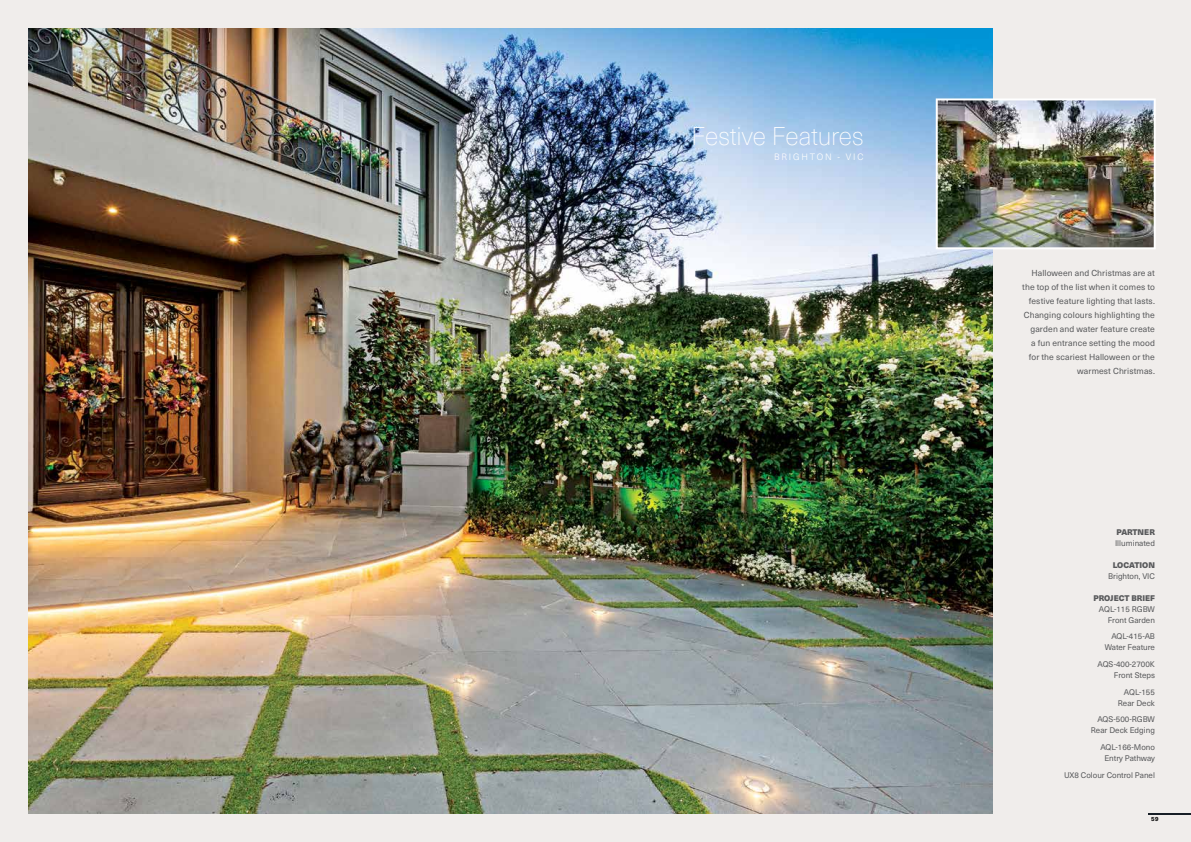
<style>
.page{position:relative;width:1191px;height:842px;background:#fff}
.page>*{position:absolute;margin:0;border:0;box-sizing:border-box;transform-origin:0 0}
.t1{font:100 25px "Neue Haas Unica W1 G";letter-spacing:-.005em;color:#fff}
.t2{font:300 9px "Neue Haas Unica W1 G";color:#fff}
.t3{font:8.5px/14px "Neue Haas Unica W1 G";letter-spacing:.01em;color:#58595b;text-align:right}
.t4{font:8px/11px "Neue Haas Unica W1 G";color:#58595b;text-align:right}
.t5{font:900 8px "Neue Haas Unica W1 G";letter-spacing:-.005em;color:#58595b}
.t6{font:700 6px "Neue Haas Unica W1 G";color:#000}
</style>
<div class="page">
<div style="left:581px;top:0;width:610px;height:842px;background:#f0edeb"></div>
<hr style="left:1148px;top:813px;width:43px;height:1px;background:#171e26">
<div style="left:0;top:0;width:609px;height:842px;background:#f0edeb"></div>
<img style="left:28px;top:28px;width:553px;height:786px">
<img style="left:581px;top:28px;width:411px;height:786px">
<img style="left:935px;top:98px;width:220px;height:151px">
<h1 class="t1" style="left:691px;top:119px;width:173px">Festive Features</h1>
<p class="t2" style="left:774px;top:151px;width:91px">BRIGHTON - VIC</p>
<p class="t3" style="left:1022px;top:265px;width:134px">Halloween and Christmas are at the top of the list when it comes to festive feature lighting that lasts.<br>Changing colours highlighting the garden and water feature create<br>a fun entrance setting the mood for the scariest Halloween or the warmest Christmas.</p>
<p class="t5" style="left:1116px;top:525px;width:40px">PARTNER</p>
<p class="t4" style="left:1115px;top:537px;width:41px">Illuminated</p>
<p class="t5" style="left:1112px;top:558px;width:44px">LOCATION</p>
<p class="t4" style="left:1108px;top:570px;width:48px">Brighton, VIC</p>
<p class="t5" style="left:1093px;top:591px;width:63px">PROJECT BRIEF</p>
<p class="t4" style="left:1099px;top:603px;width:58px">AQL-115 RGBW<br>Front Garden</p>
<p class="t4" style="left:1104px;top:630px;width:52px">AQL-415-AB<br>Water Feature</p>
<p class="t4" style="left:1097px;top:658px;width:59px">AQS-400-2700K<br>Front Steps</p>
<p class="t4" style="left:1118px;top:686px;width:39px">AQL-155<br>Rear Deck</p>
<p class="t4" style="left:1090px;top:713px;width:66px">AQS-500-RGBW<br>Rear Deck Edging</p>
<p class="t4" style="left:1100px;top:741px;width:56px;text-align:center">AQL-166-Mono<br>Entry Pathway</p>
<p class="t4" style="left:1064px;top:769px;width:92px">UX8 Colour Control Panel</p>
<p class="t6" style="left:1151px;top:815px;width:9px">59</p>
</div>
